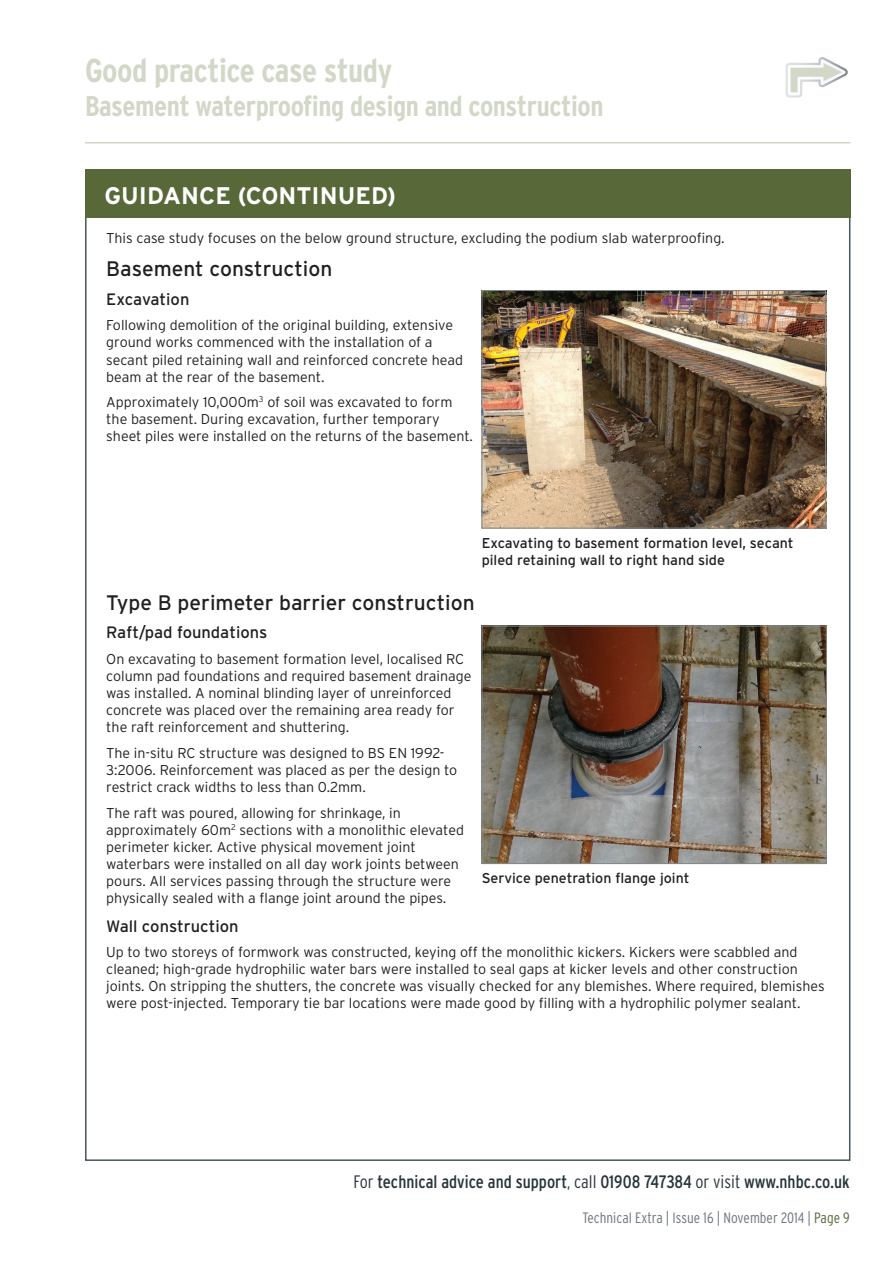
<style>
.page{position:relative;width:893px;height:1263px;background:#fff}
.page>*{position:absolute;margin:0;border:0;box-sizing:border-box;transform-origin:0 0}
.GUIDANCE_-_Article_h{font:700 condensed 33px "Interstate";letter-spacing:-.015em;color:#d2d7c7}
.GUIDANCE_-_Article_h-2{font:700 condensed 28.5px "Interstate";letter-spacing:-.015em;color:#d2d7c7}
.INTRODUCTION_REQUIRE{font:700 24px "Interstate";color:#fff}
.ARTICLE_Sub_Heading{font:21px "Interstate";color:#231f20}
.t1{font:condensed 18px "Interstate";color:#26363a}
.ARTICLE_Sub_Heading-2{font:16.5px "Interstate";color:#231f20}
.t2{font:300 condensed 15px "Interstate";color:#6c767b}
.ARTICLE_Body_copy{font:300 14.25px/17.1px "Interstate";color:#231f20}
.DIAGRAM_Annotation{font:14.25px/17.1px "Interstate";color:#231f20}
.s1{font-weight:300}
.s2{color:#586838}
</style>
<div class="page">
<svg style="left:786px;top:57px;width:62px;height:41px"></svg>
<div style="left:85px;top:171px;width:765px;height:990px;background:#fff;border:2px solid #48555a"></div>
<div style="left:85px;top:170px;width:765px;height:48px;background:#586838"></div>
<hr style="left:85px;top:142px;width:765px;height:1px;background:#d2d7c7">
<img style="left:484px;top:292px;width:340px;height:234px">
<div style="left:482px;top:290px;width:344px;height:238px;border:1px solid #7f888d"></div>
<img style="left:484px;top:628px;width:341px;height:234px">
<div style="left:482px;top:626px;width:345px;height:238px;border:1px solid #7f888d"></div>
<p class="GUIDANCE_-_Article_h" style="left:85px;top:52px;width:309px">Good practice case study</p>
<p class="GUIDANCE_-_Article_h-2" style="left:85px;top:91px;width:520px">Basement waterproofing design and construction</p>
<p class="INTRODUCTION_REQUIRE" style="left:105px;top:182px;width:293px">GUIDANCE (CONTINUED)</p>
<p class="ARTICLE_Body_copy" style="left:106px;top:229px;width:620px">This case study focuses on the below ground structure, excluding the podium slab waterproofing.</p>
<p class="ARTICLE_Sub_Heading" style="left:106px;top:257px;width:228px">Basement construction</p>
<p class="ARTICLE_Sub_Heading-2" style="left:106px;top:290px;width:85px">Excavation</p>
<p class="ARTICLE_Body_copy" style="left:106px;top:317px;width:358px">Following demolition of the original building, extensive ground works commenced with the installation of a secant piled retaining wall and reinforced concrete head beam at the rear of the basement.</p>
<p class="ARTICLE_Body_copy" style="left:106px;top:393px;width:368px">Approximately 10,000m<sup>3</sup> of soil was excavated to form the basement. During excavation, further temporary sheet piles were installed on the returns of the basement.</p>
<p class="DIAGRAM_Annotation" style="left:482px;top:534px;width:313px">Excavating to basement formation level, secant piled retaining wall to right hand side</p>
<p class="ARTICLE_Sub_Heading" style="left:106px;top:591px;width:370px">Type B perimeter barrier construction</p>
<p class="ARTICLE_Sub_Heading-2" style="left:106px;top:623px;width:163px">Raft/pad foundations</p>
<p class="ARTICLE_Body_copy" style="left:106px;top:650px;width:367px">On excavating to basement formation level, localised RC column pad foundations and required basement drainage was installed. A nominal blinding layer of unreinforced concrete was placed over the remaining area ready for the raft reinforcement and shuttering.</p>
<p class="ARTICLE_Body_copy" style="left:106px;top:744px;width:353px">The in-situ RC structure was designed to BS EN 1992-<br>3:2006. Reinforcement was placed as per the design to restrict crack widths to less than 0.2mm.</p>
<p class="ARTICLE_Body_copy" style="left:106px;top:804px;width:359px">The raft was poured, allowing for shrinkage, in approximately 60m<sup>2</sup> sections with a monolithic elevated perimeter kicker. Active physical movement joint waterbars were installed on all day work joints between pours. All services passing through the structure were physically sealed with a flange joint around the pipes.</p>
<p class="ARTICLE_Sub_Heading-2" style="left:106px;top:916px;width:134px">Wall construction</p>
<p class="ARTICLE_Body_copy" style="left:106px;top:943px;width:720px">Up to two storeys of formwork was constructed, keying off the monolithic kickers. Kickers were scabbled and cleaned; high-grade hydrophilic water bars were installed to seal gaps at kicker levels and other construction joints. On stripping the shutters, the concrete was visually checked for any blemishes. Where required, blemishes were post-injected. Temporary tie bar locations were made good by filling with a hydrophilic polymer sealant.</p>
<p class="DIAGRAM_Annotation" style="left:482px;top:869px;width:209px">Service penetration flange joint</p>
<p class="t1" style="left:353px;top:1172px;width:498px"><span class="s1">For</span> technical advice and support<span class="s1">, call</span> 01908 747384 <span class="s1">or visit</span> www.nhbc.co.uk</p>
<p class="t2" style="left:582px;top:1209px;width:269px">Technical Extra | Issue 16 | November 2014 | <span class="s2">Page 9</span></p>
</div>
